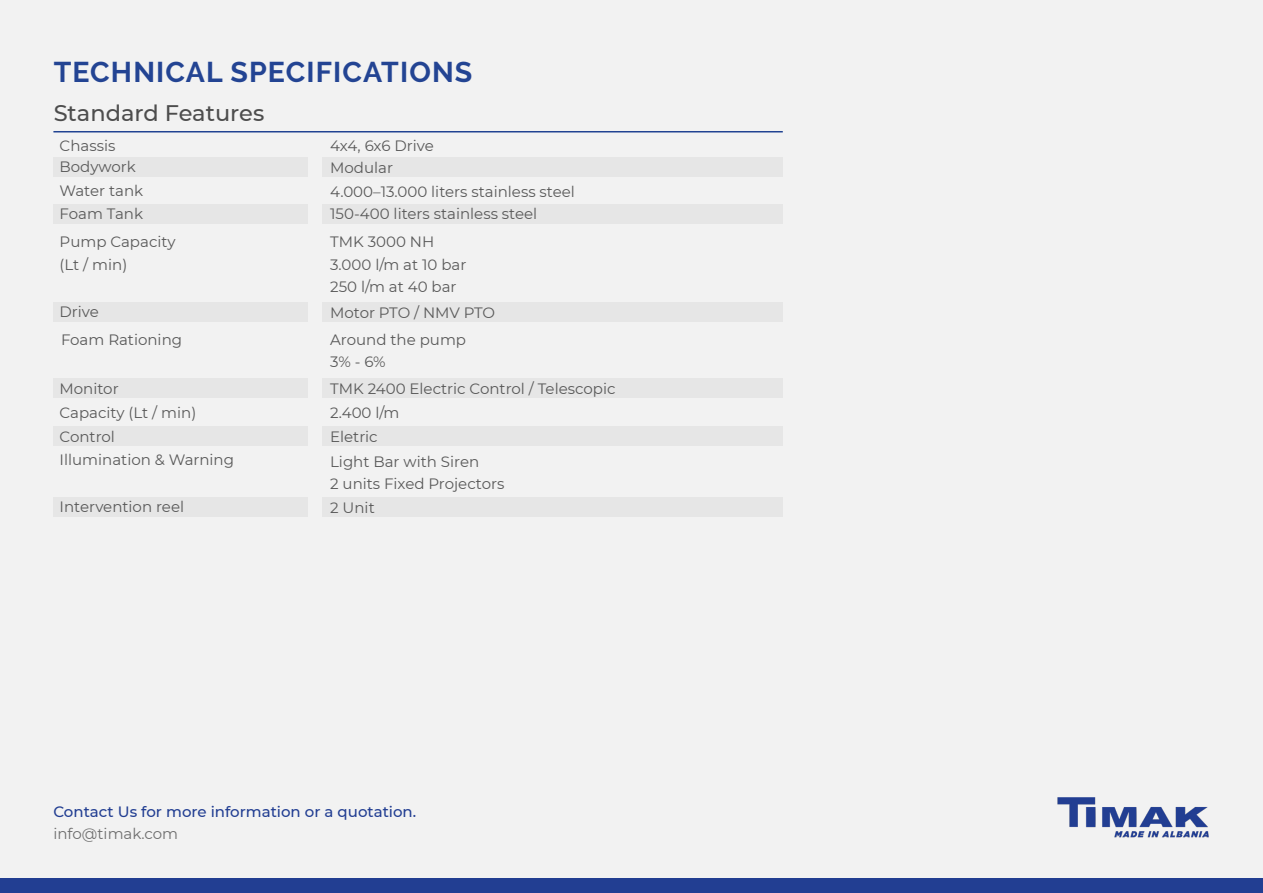
<style>
.page{position:relative;width:1263px;height:893px;background:#f2f2f2}
.page>*{position:absolute;margin:0;border:0;box-sizing:border-box;transform-origin:0 0}
.t1{font:700 28.5px "Raleway";letter-spacing:.04em;color:#234493}
.t2{font:500 22.5px "Montserrat";color:#4d4d4d}
.t3{font:15px/22.5px "Montserrat";color:#595959}
.t4{font:500 15px "Montserrat";color:#223e92}
.t5{font:15px "Montserrat";color:#6e6e6e}
</style>
<div class="page">
<div style="left:53px;top:302px;width:255px;height:19px;background:#e6e6e6"></div>
<div style="left:53px;top:378px;width:255px;height:20px;background:#e6e6e6"></div>
<div style="left:53px;top:426px;width:255px;height:20px;background:#e6e6e6"></div>
<div style="left:53px;top:204px;width:255px;height:19px;background:#e6e6e6"></div>
<div style="left:53px;top:157px;width:255px;height:19px;background:#e6e6e6"></div>
<div style="left:53px;top:498px;width:255px;height:19px;background:#e6e6e6"></div>
<div style="left:323px;top:302px;width:460px;height:19px;background:#e6e6e6"></div>
<div style="left:323px;top:378px;width:460px;height:20px;background:#e6e6e6"></div>
<div style="left:323px;top:426px;width:460px;height:20px;background:#e6e6e6"></div>
<div style="left:323px;top:204px;width:460px;height:19px;background:#e6e6e6"></div>
<div style="left:323px;top:157px;width:460px;height:19px;background:#e6e6e6"></div>
<div style="left:323px;top:498px;width:460px;height:19px;background:#e6e6e6"></div>
<hr style="left:53px;top:131px;width:730px;height:1px;background:#214392">
<div style="left:0;top:878px;width:1263px;height:15px;background:#223e92"></div>
<img style="left:1057px;top:797px;width:152px;height:41px">
<p class="t1" style="left:54px;top:56px;width:420px">TECHNICAL SPECIFICATIONS</p>
<p class="t2" style="left:54px;top:97px;width:212px">Standard Features</p>
<p class="t3" style="left:60px;top:134px;width:57px">Chassis</p>
<p class="t3" style="left:330px;top:134px;width:105px">4x4, 6x6 Drive</p>
<p class="t3" style="left:60px;top:155px;width:78px">Bodywork</p>
<p class="t3" style="left:330px;top:155px;width:64px">Modular</p>
<p class="t3" style="left:60px;top:179px;width:85px">Water tank</p>
<p class="t3" style="left:330px;top:180px;width:246px">4.000–13.000 liters stainless steel</p>
<p class="t3" style="left:60px;top:202px;width:85px">Foam Tank</p>
<p class="t3" style="left:330px;top:202px;width:209px">150-400 liters stainless steel</p>
<p class="t3" style="left:60px;top:230px;width:117px">Pump Capacity</p>
<p class="t3" style="left:60px;top:253px;width:69px">(Lt / min)</p>
<p class="t3" style="left:330px;top:230px;width:106px">TMK 3000 NH</p>
<p class="t3" style="left:330px;top:253px;width:138px">3.000 l/m at 10 bar</p>
<p class="t3" style="left:330px;top:275px;width:128px">250 l/m at 40 bar</p>
<p class="t3" style="left:60px;top:299px;width:41px">Drive</p>
<p class="t3" style="left:330px;top:301px;width:166px">Motor PTO / NMV PTO</p>
<p class="t3" style="left:61px;top:328px;width:123px">Foam Rationing</p>
<p class="t3" style="left:330px;top:328px;width:137px">Around the pump<br>3% - 6%</p>
<p class="t3" style="left:60px;top:377px;width:61px">Monitor</p>
<p class="t3" style="left:60px;top:425px;width:57px">Control</p>
<p class="t3" style="left:60px;top:401px;width:138px">Capacity (Lt / min)</p>
<p class="t3" style="left:330px;top:377px;width:287px">TMK 2400 Electric Control / Telescopic</p>
<p class="t3" style="left:330px;top:425px;width:49px">Eletric</p>
<p class="t3" style="left:330px;top:401px;width:71px">2.400 l/m</p>
<p class="t3" style="left:60px;top:448px;width:176px">Illumination &amp; Warning</p>
<p class="t3" style="left:330px;top:450px;width:151px">Light Bar with Siren</p>
<p class="t3" style="left:330px;top:472px;width:176px">2 units Fixed Projectors</p>
<p class="t3" style="left:60px;top:495px;width:126px">Intervention reel</p>
<p class="t3" style="left:330px;top:496px;width:46px">2 Unit</p>
<p class="t4" style="left:53px;top:801px;width:364px">Contact Us for more information or a quotation.</p>
<p class="t5" style="left:53px;top:823px;width:126px">info@timak.com</p>
</div>
